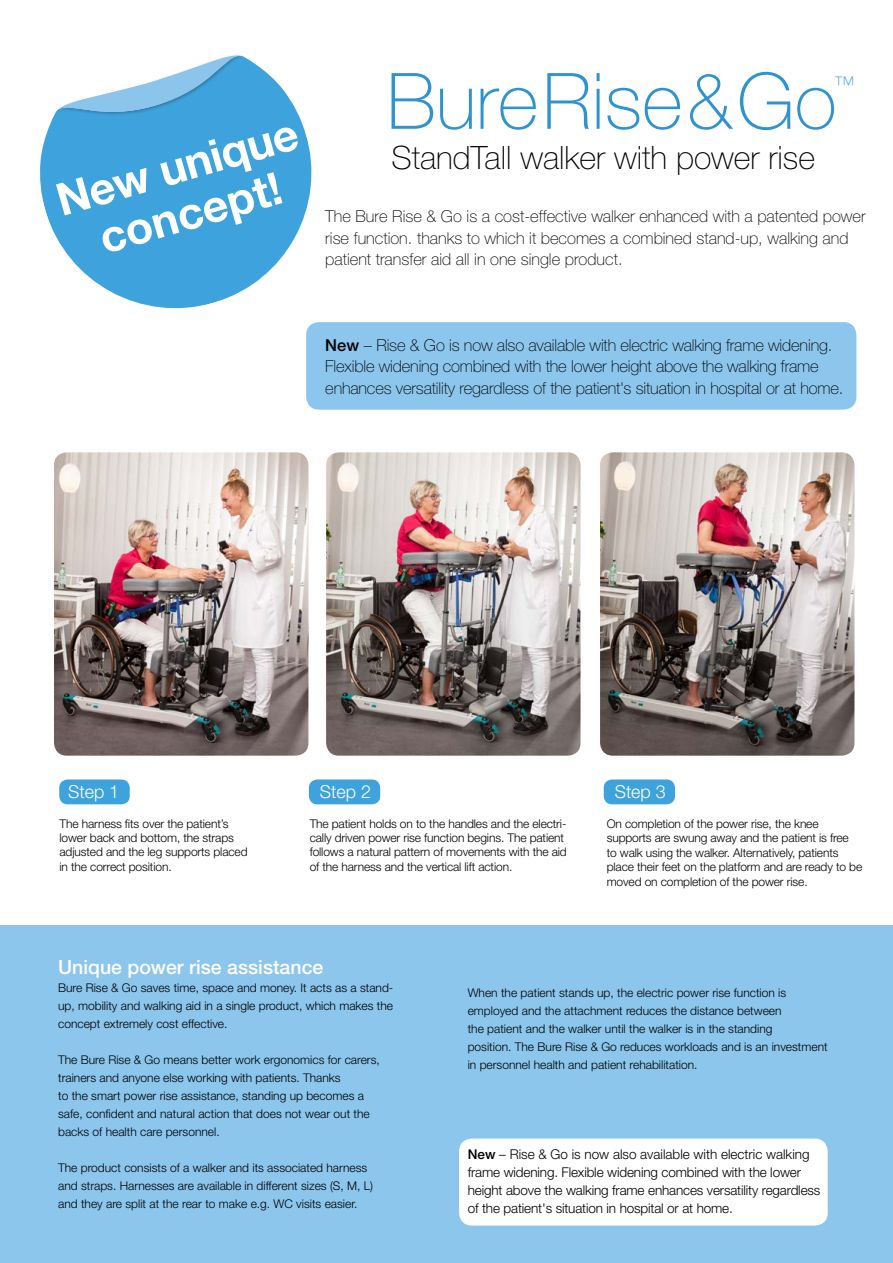
<style>
.page{position:relative;width:893px;height:1263px;background:#fff}
.page>*{position:absolute;margin:0;border:0;box-sizing:border-box;transform-origin:0 0}
.t1{font:100 78px "Helvetica Neue";color:#2e93d0}
.t2{font:700 45px/48px "Helvetica Neue";color:#fff;text-align:center}
.t3{font:100 32.25px "Helvetica Neue";color:#000}
.t4{font:100 21.75px "Helvetica Neue";color:#3ea3dc}
.t5{font:500 19.5px "Helvetica Neue";color:#fff}
.t6{font:300 18px "Helvetica Neue";color:#fff}
.t7{font:100 16.5px/21.5px "Helvetica Neue";letter-spacing:-.01em;color:#000}
.t8{font:300 13.5px/18px "Helvetica Neue";letter-spacing:-.01em;color:#000}
.t9{font:300 12px/18px "Helvetica Neue";color:#000}
.s1{font-weight:500}
</style>
<div class="page">
<img style="left:600px;top:452px;width:254px;height:304px">
<img style="left:326px;top:452px;width:254px;height:304px">
<svg style="left:40px;top:64px;width:275px;height:260px;fill:#3ea3dc"></svg>
<div style="left:53px;top:56px;width:202px;height:84px;background:#3ea3dc"></div>
<svg style="left:57px;top:55px;width:185px;height:67px"></svg>
<img style="left:54px;top:452px;width:254px;height:304px">
<div style="left:0;top:926px;width:893px;height:337px;background:#8cc6ed"></div>
<div style="left:459px;top:1138px;width:369px;height:87px;background:#fff;border-radius:13px"></div>
<div style="left:306px;top:322px;width:550px;height:88px;background:#8cc6ed;border-radius:13px"></div>
<div style="left:59px;top:779px;width:71px;height:25px;background:#3ea3dc;border-radius:9px"></div>
<div style="left:309px;top:779px;width:71px;height:25px;background:#3ea3dc;border-radius:9px"></div>
<div style="left:604px;top:779px;width:71px;height:25px;background:#3ea3dc;border-radius:9px"></div>
<h2 class="t2" style="left:51px;top:177px;width:251px;rotate:-16deg">New unique concept!</h2>
<h1 class="t1" style="left:387px;top:56px;width:451px">BureRise&amp;Go</h1>
<h3 class="t3" style="left:392px;top:139px;width:425px">StandTall walker with power rise</h3>
<h3 class="t4" style="left:833px;top:72px;width:23px">™</h3>
<h3 class="t7" style="left:325px;top:206px;width:542px">The Bure Rise &amp; Go is a cost-effective walker enhanced with a patented power rise function. thanks to which it becomes a combined stand-up, walking and patient transfer aid all in one single product.</h3>
<h3 class="t7" style="left:325px;top:334px;width:520px"><span class="s1">New</span> – Rise &amp; Go is now also available with electric walking frame widening.<br>Flexible widening combined with the lower height above the walking frame enhances versatility regardless of the patient's situation in hospital or at home.</h3>
<h3 class="t6" style="left:68px;top:781px;width:53px">Step 1</h3>
<h3 class="t6" style="left:320px;top:781px;width:53px">Step 2</h3>
<h3 class="t6" style="left:615px;top:781px;width:53px">Step 3</h3>
<p class="t9" style="left:60px;top:816px;width:190px;line-height:14.4px">The harness fits over the patient’s lower back and bottom, the straps adjusted and the leg supports placed in the correct position.</p>
<p class="t9" style="left:310px;top:816px;width:259px;line-height:14.4px">The patient holds on to the handles and the electri&shy;cally driven power rise function begins. The patient follows a natural pattern of movements with the aid of the harness and the vertical lift action.</p>
<p class="t9" style="left:607px;top:816px;width:257px;line-height:14.4px">On completion of the power rise, the knee supports are swung away and the patient is free<br>to walk using the walker. Alternatively, patients place their feet on the platform and are ready to be moved on completion of the power rise.</p>
<h3 class="t5" style="left:58px;top:955px;width:267px">Unique power rise assistance</h3>
<p class="t9" style="left:58px;top:978px;width:337px;text-align:justify">Bure Rise &amp; Go saves time, space and money. It acts as a stand&shy;up, mobility and walking aid in a single product, which makes the concept extremely cost effective.</p>
<p class="t9" style="left:58px;top:1050px;width:323px">The Bure Rise &amp; Go means better work ergonomics for carers, trainers and anyone else working with patients. Thanks<br>to the smart power rise assistance, standing up becomes a safe, confident and natural action that does not wear out the backs of health care personnel.</p>
<p class="t9" style="left:58px;top:1158px;width:316px">The product consists of a walker and its associated harness and straps. Harnesses are available in different sizes (S, M, L) and they are split at the rear to make e.g. WC visits easier.</p>
<p class="t9" style="left:468px;top:983px;width:361px">When the patient stands up, the electric power rise function is employed and the attachment reduces the distance between<br>the patient and the walker until the walker is in the standing<br>position. The Bure Rise &amp; Go reduces workloads and is an investment in personnel health and patient rehabilitation.</p>
<p class="t8" style="left:468px;top:1145px;width:354px"><span class="s1">New</span> – Rise &amp; Go is now also available with electric walking frame widening. Flexible widening combined with the lower height above the walking frame enhances versatility regardless of the patient's situation in hospital or at home.</p>
</div>
